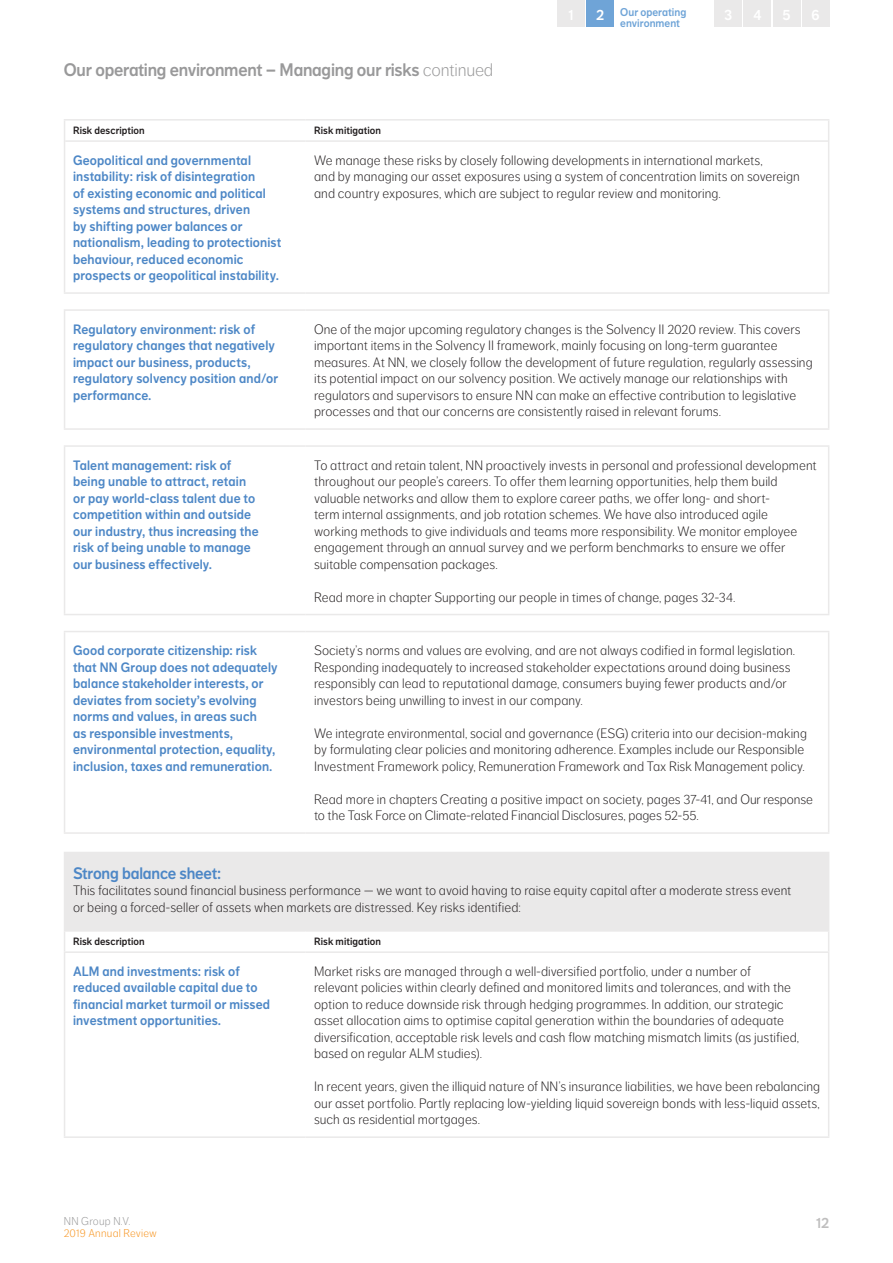
<style>
.page{position:relative;width:893px;height:1263px;background:#fff}
.page>*{position:absolute;margin:0;border:0;box-sizing:border-box;transform-origin:0 0}
.t1{font:18px "NN Dagny Display";letter-spacing:-.015em;color:#99999a}
.t2{font:16.5px "NN Dagny Display";letter-spacing:-.01em;color:#4d87c6}
.t3{font:15px "NN Dagny Display";color:#fff}
.t4{font:15px "NN Dagny Display";color:#bfbebe}
.t5{font:300 13.5px/16.5px "NN Dagny Text";letter-spacing:.005em;color:#231f20}
.t6{font:13.5px/16.5px "NN Dagny Display";letter-spacing:.01em;color:#4d87c6}
.t7{font:11.25px/10.9px "NN Dagny Display";letter-spacing:.005em;color:#6fa4d7}
.t8{font:300 11.25px "NN Dagny Text";letter-spacing:.015em;color:#f7931d}
.t9{font:300 11.25px "NN Dagny Text";letter-spacing:.02em;color:#99999a}
.t10{font:10.5px "NN Dagny Display";letter-spacing:.01em;color:#231f20}
.s1{font-family:"NN Dagny Text";font-weight:300}
</style>
<div class="page">
<div style="left:65px;top:852px;width:764px;height:79px;background:#eae9e9"></div>
<hr style="left:64px;top:141px;width:1px;height:151px;background:#eae9e9">
<hr style="left:828px;top:141px;width:1px;height:151px;background:#eae9e9">
<hr style="left:64px;top:1136px;width:226px;height:2px;background:#eae9e9">
<svg style="left:290px;top:1136px;width:16px;height:2px"></svg>
<hr style="left:306px;top:1136px;width:523px;height:2px;background:#eae9e9">
<hr style="left:64px;top:292px;width:226px;height:2px;background:#eae9e9">
<svg style="left:290px;top:292px;width:16px;height:2px"></svg>
<hr style="left:306px;top:292px;width:523px;height:2px;background:#eae9e9">
<hr style="left:65px;top:140px;width:225px;height:2px;background:#eae9e9">
<svg style="left:290px;top:140px;width:16px;height:2px"></svg>
<hr style="left:306px;top:140px;width:522px;height:2px;background:#eae9e9">
<hr style="left:64px;top:309px;width:226px;height:2px;background:#eae9e9">
<hr style="left:64px;top:311px;width:1px;height:117px;background:#eae9e9">
<svg style="left:290px;top:309px;width:16px;height:2px"></svg>
<hr style="left:306px;top:309px;width:523px;height:2px;background:#eae9e9">
<hr style="left:828px;top:311px;width:1px;height:117px;background:#eae9e9">
<hr style="left:64px;top:428px;width:226px;height:2px;background:#eae9e9">
<svg style="left:290px;top:428px;width:16px;height:2px"></svg>
<hr style="left:306px;top:428px;width:523px;height:2px;background:#eae9e9">
<hr style="left:64px;top:445px;width:226px;height:2px;background:#eae9e9">
<hr style="left:64px;top:447px;width:1px;height:167px;background:#eae9e9">
<svg style="left:290px;top:445px;width:16px;height:2px"></svg>
<hr style="left:306px;top:445px;width:523px;height:2px;background:#eae9e9">
<hr style="left:828px;top:447px;width:1px;height:167px;background:#eae9e9">
<hr style="left:64px;top:614px;width:226px;height:1px;background:#eae9e9">
<svg style="left:290px;top:614px;width:16px;height:1px"></svg>
<hr style="left:306px;top:614px;width:523px;height:1px;background:#eae9e9">
<hr style="left:64px;top:631px;width:226px;height:1px;background:#eae9e9">
<hr style="left:64px;top:632px;width:1px;height:200px;background:#eae9e9">
<svg style="left:290px;top:631px;width:16px;height:1px"></svg>
<hr style="left:306px;top:631px;width:523px;height:1px;background:#eae9e9">
<hr style="left:828px;top:632px;width:1px;height:200px;background:#eae9e9">
<hr style="left:64px;top:832px;width:226px;height:2px;background:#eae9e9">
<svg style="left:290px;top:832px;width:16px;height:2px"></svg>
<hr style="left:306px;top:832px;width:523px;height:2px;background:#eae9e9">
<hr style="left:64px;top:953px;width:1px;height:183px;background:#eae9e9">
<hr style="left:828px;top:953px;width:1px;height:183px;background:#eae9e9">
<hr style="left:64px;top:852px;width:226px;height:1px;background:#eae9e9">
<hr style="left:64px;top:930px;width:226px;height:2px;background:#eae9e9">
<svg style="left:290px;top:931px;width:16px;height:1px"></svg>
<hr style="left:306px;top:930px;width:523px;height:2px;background:#eae9e9">
<hr style="left:64px;top:853px;width:1px;height:77px;background:#eae9e9">
<svg style="left:64px;top:932px;width:1px;height:19px"></svg>
<svg style="left:828px;top:932px;width:1px;height:19px"></svg>
<hr style="left:64px;top:119px;width:226px;height:2px;background:#eae9e9">
<svg style="left:64px;top:121px;width:1px;height:20px"></svg>
<svg style="left:290px;top:119px;width:16px;height:2px"></svg>
<hr style="left:306px;top:119px;width:523px;height:2px;background:#eae9e9">
<svg style="left:828px;top:121px;width:1px;height:20px"></svg>
<hr style="left:64px;top:951px;width:226px;height:2px;background:#eae9e9">
<svg style="left:290px;top:951px;width:16px;height:2px"></svg>
<hr style="left:306px;top:951px;width:523px;height:2px;background:#eae9e9">
<div style="left:558px;top:0;width:27px;height:27px;background:#eae9e9"></div>
<div style="left:587px;top:0;width:27px;height:27px;background:#6fa4d7"></div>
<div style="left:715px;top:0;width:27px;height:27px;background:#eae9e9"></div>
<div style="left:744px;top:0;width:27px;height:27px;background:#eae9e9"></div>
<div style="left:773px;top:0;width:27px;height:27px;background:#eae9e9"></div>
<div style="left:802px;top:0;width:27px;height:27px;background:#eae9e9"></div>
<h1 class="t1" style="left:64px;top:60px;width:431px">Our operating environment – Managing our risks <span class="s1">continued</span></h1>
<p class="t7" style="left:620px;top:7px;width:68px">Our operating environment</p>
<p class="t3" style="left:568px;top:6px;width:7px">1</p>
<p class="t3" style="left:596px;top:6px;width:9px">2</p>
<p class="t3" style="left:724px;top:6px;width:10px">3</p>
<p class="t3" style="left:782px;top:6px;width:10px">5</p>
<p class="t3" style="left:812px;top:6px;width:10px">6</p>
<p class="t10" style="left:73px;top:124px;width:73px">Risk description</p>
<p class="t10" style="left:314px;top:124px;width:68px">Risk mitigation</p>
<p class="t6" style="left:73px;top:152px;width:210px">Geopolitical and governmental instability: risk of disintegration<br>of existing economic and political systems and structures, driven<br>by shifting power balances or nationalism, leading to protectionist behaviour, reduced economic prospects or geopolitical instability.</p>
<p class="t5" style="left:314px;top:152px;width:487px">We manage these risks by closely following developments in international markets,<br>and by managing our asset exposures using a system of concentration limits on sovereign and country exposures, which are subject to regular review and monitoring.</p>
<p class="t6" style="left:73px;top:321px;width:207px">Regulatory environment: risk of regulatory changes that negatively impact our business, products, regulatory solvency position and/or performance.</p>
<p class="t5" style="left:314px;top:321px;width:500px">One of the major upcoming regulatory changes is the Solvency II 2020 review. This covers important items in the Solvency II framework, mainly focusing on long-term guarantee measures. At NN, we closely follow the development of future regulation, regularly assessing its potential impact on our solvency position. We actively manage our relationships with regulators and supervisors to ensure NN can make an effective contribution to legislative processes and that our concerns are consistently raised in relevant forums.</p>
<p class="t6" style="left:73px;top:457px;width:187px">Talent management: risk of being unable to attract, retain or pay world-class talent due to competition within and outside our industry, thus increasing the risk of being unable to manage our business effectively.</p>
<p class="t5" style="left:314px;top:457px;width:504px">To attract and retain talent, NN proactively invests in personal and professional development throughout our people’s careers. To offer them learning opportunities, help them build valuable networks and allow them to explore career paths, we offer long- and short-<br>term internal assignments, and job rotation schemes. We have also introduced agile<br>working methods to give individuals and teams more responsibility. We monitor employee engagement through an annual survey and we perform benchmarks to ensure we offer suitable compensation packages.</p>
<p class="t5" style="left:314px;top:589px;width:423px">Read more in chapter Supporting our people in times of change, pages 32-34.</p>
<p class="t6" style="left:73px;top:642px;width:206px">Good corporate citizenship: risk that NN Group does not adequately balance stakeholder interests, or deviates from society’s evolving norms and values, in areas such<br>as responsible investments, environmental protection, equality, inclusion, taxes and remuneration.</p>
<p class="t5" style="left:314px;top:642px;width:483px">Society’s norms and values are evolving, and are not always codified in formal legislation.<br>Responding inadequately to increased stakeholder expectations around doing business responsibly can lead to reputational damage, consumers buying fewer products and/or investors being unwilling to invest in our company.</p>
<p class="t5" style="left:314px;top:725px;width:494px">We integrate environmental, social and governance (ESG) criteria into our decision-making by formulating clear policies and monitoring adherence. Examples include our Responsible<br>Investment Framework policy, Remuneration Framework and Tax Risk Management policy.</p>
<p class="t5" style="left:314px;top:791px;width:500px">Read more in chapters Creating a positive impact on society, pages 37-41, and Our response to the Task Force on Climate-related Financial Disclosures, pages 52-55.</p>
<p class="t2" style="left:73px;top:863px;width:150px">Strong balance sheet:</p>
<p class="t5" style="left:73px;top:882px;width:720px">This facilitates sound financial business performance — we want to avoid having to raise equity capital after a moderate stress event or being a forced-seller of assets when markets are distressed. Key risks identified:</p>
<p class="t10" style="left:73px;top:935px;width:73px">Risk description</p>
<p class="t10" style="left:314px;top:935px;width:68px">Risk mitigation</p>
<p class="t6" style="left:73px;top:963px;width:199px">ALM and investments: risk of reduced available capital due to financial market turmoil or missed investment opportunities.</p>
<p class="t5" style="left:314px;top:963px;width:487px">Market risks are managed through a well-diversified portfolio, under a number of<br>relevant policies within clearly defined and monitored limits and tolerances, and with the option to reduce downside risk through hedging programmes. In addition, our strategic asset allocation aims to optimise capital generation within the boundaries of adequate diversification, acceptable risk levels and cash flow matching mismatch limits (as justified, based on regular ALM studies).</p>
<p class="t5" style="left:314px;top:1078px;width:508px;text-align:justify">In recent years, given the illiquid nature of NN’s insurance liabilities, we have been rebalancing our asset portfolio. Partly replacing low-yielding liquid sovereign bonds with less-liquid assets, such as residential mortgages.</p>
<p class="t9" style="left:64px;top:1215px;width:68px">NN Group N.V.</p>
<p class="t4" style="left:816px;top:1214px;width:15px">12</p>
<p class="t8" style="left:64px;top:1227px;width:95px">2019 Annual Review</p>
</div>
